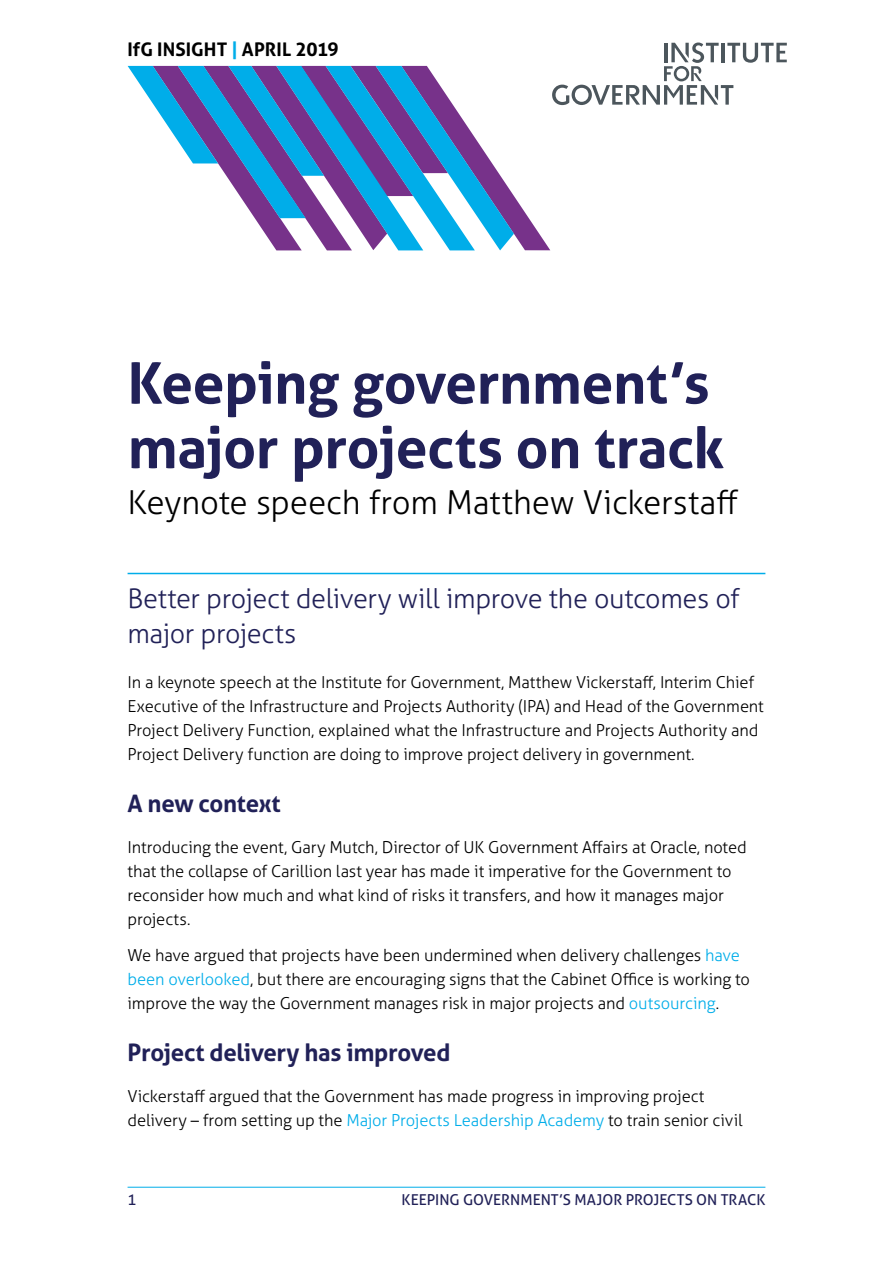
<style>
.page{position:relative;width:893px;height:1263px;background:#fff}
.page>*{position:absolute;margin:0;border:0;box-sizing:border-box;transform-origin:0 0}
.t1{font:700 57px/64.5px "Aller";letter-spacing:-.01em;color:#212158}
.t2{font:300 33px "Aller";letter-spacing:-.005em;color:#000}
.t3{font:300 27px/34.5px "Aller";letter-spacing:-.015em;color:#212158}
.t4{font:700 24px "Aller";letter-spacing:-.015em;color:#212158}
.t5{font:700 18.75px "Aller";letter-spacing:.005em;color:#000}
.t6{font:300 16.5px/24px "Aller";letter-spacing:-.01em;color:#000}
.t7{font:15px "Aller";color:#212158}
.s1{color:#00ade9}
</style>
<div class="page">
<svg style="left:128px;top:43px;width:659px;height:207px"></svg>
<hr style="left:128px;top:573px;width:637px;height:1px;background:#00ade9">
<hr style="left:128px;top:1187px;width:637px;height:1px;background:#00ade9">
<p class="t5" style="left:128px;top:38px;width:213px">IfG INSIGHT <span class="s1">|</span> APRIL 2019</p>
<h1 class="t1" style="left:128px;top:351px;width:598px">Keeping government’s major projects on track</h1>
<h2 class="t2" style="left:128px;top:483px;width:612px">Keynote speech from Matthew Vickerstaff</h2>
<h3 class="t3" style="left:128px;top:581px;width:614px">Better project delivery will improve the outcomes of major projects</h3>
<p class="t6" style="left:128px;top:670px;width:638px">In a keynote speech at the Institute for Government, Matthew Vickerstaff, Interim Chief Executive of the Infrastructure and Projects Authority (IPA) and Head of the Government Project Delivery Function, explained what the Infrastructure and Projects Authority and Project Delivery function are doing to improve project delivery in government.</p>
<h3 class="t4" style="left:128px;top:788px;width:155px">A new context</h3>
<p class="t6" style="left:128px;top:835px;width:621px">Introducing the event, Gary Mutch, Director of UK Government Affairs at Oracle, noted that the collapse of Carillion last year has made it imperative for the Government to reconsider how much and what kind of risks it transfers, and how it manages major projects.</p>
<p class="t6" style="left:128px;top:943px;width:624px">We have argued that projects have been undermined when delivery challenges <span class="s1">have been overlooked</span>, but there are encouraging signs that the Cabinet Office is working to improve the way the Government manages risk in major projects and <span class="s1">outsourcing</span>.</p>
<h3 class="t4" style="left:128px;top:1037px;width:324px">Project delivery has improved</h3>
<p class="t6" style="left:128px;top:1084px;width:616px">Vickerstaff argued that the Government has made progress in improving project delivery – from setting up the <span class="s1">Major Projects Leadership Academy</span> to train senior civil</p>
<p class="t7" style="left:128px;top:1190px;width:10px">1</p>
<p class="t7" style="left:402px;top:1190px;width:365px">KEEPING GOVERNMENT’S MAJOR PROJECTS ON TRACK</p>
</div>
